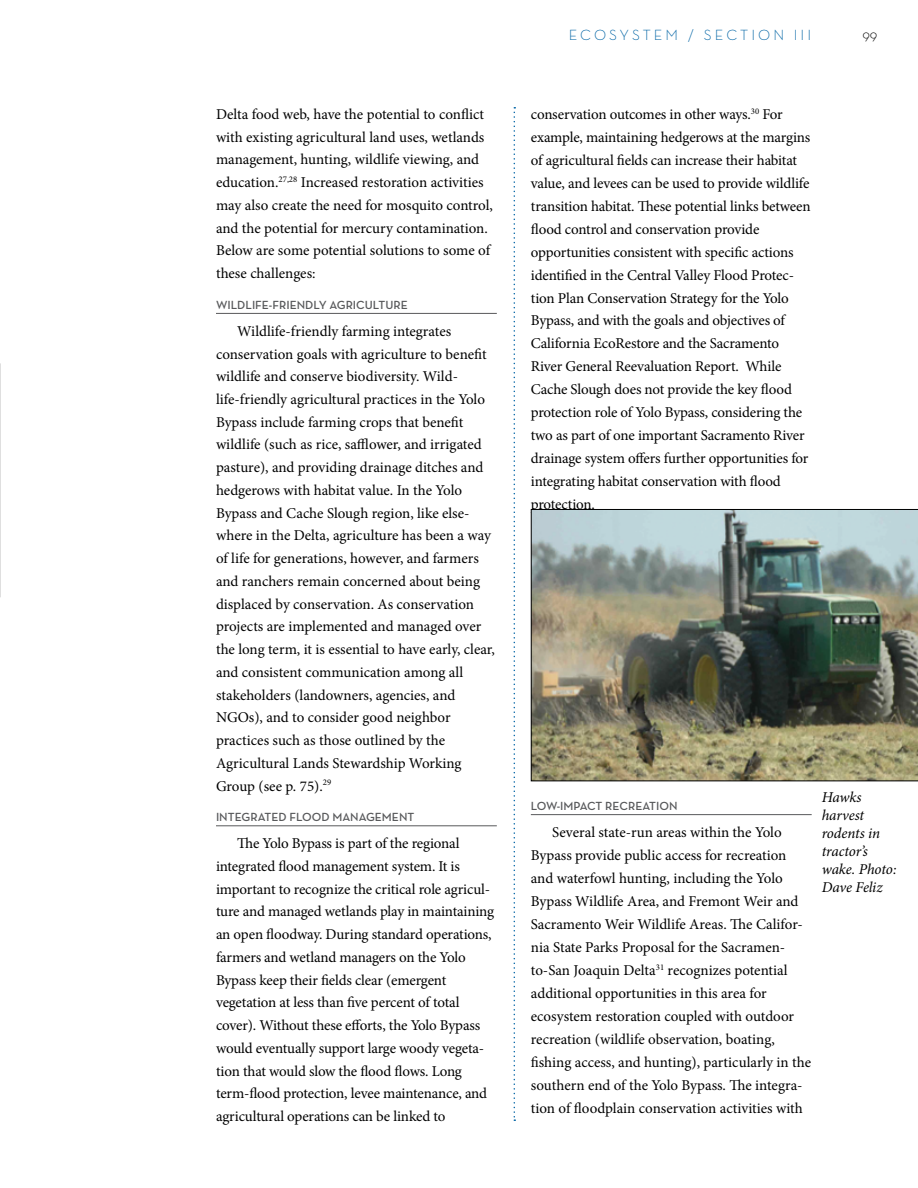
<style>
.page{position:relative;width:918px;height:1188px;background:#fff}
.page>*{position:absolute;margin:0;border:0;box-sizing:border-box;transform-origin:0 0}
.t1{font:15px/22.8px "Minion Pro";letter-spacing:-.005em;color:#000}
.t2{font:italic 15px/18px "Minion Pro";letter-spacing:-.01em;color:#000}
.t3{font:300 15px "Neutra Text";letter-spacing:.2em;color:#0064a5}
.t4{font:300 15px "Neutra Text";color:#000}
.t5{font:600 12px "Neutra Text";color:#58595b}
</style>
<div class="page">
<hr style="left:216px;top:313px;width:281px;height:1px;background:#58595b">
<hr style="left:216px;top:825px;width:281px;height:1px;background:#58595b">
<hr style="left:531px;top:814px;width:281px;height:1px;background:#58595b">
<svg style="left:514px;top:107px;width:1px;height:1014px"></svg>
<svg style="left:0;top:363px;width:1px;height:234px"></svg>
<img style="left:531px;top:509px;width:387px;height:272px">
<p class="t1" style="left:216px;top:103px;width:278px">Delta food web, have the potential to conflict with existing agricultural land uses, wetlands management, hunting, wildlife viewing, and education.<sup>27,28</sup> Increased restoration activities may also create the need for mosquito control, and the potential for mercury contamination.<br>Below are some potential solutions to some of these challenges:</p>
<p class="t5" style="left:216px;top:297px;width:193px">WILDLIFE-FRIENDLY AGRICULTURE</p>
<p class="t1" style="left:216px;top:320px;width:280px;text-indent:21px">Wildlife-friendly farming integrates conservation goals with agriculture to benefit wildlife and conserve biodiversity. Wild&shy;life-friendly agricultural practices in the Yolo Bypass include farming crops that benefit wildlife (such as rice, safflower, and irrigated pasture), and providing drainage ditches and hedgerows with habitat value. In the Yolo Bypass and Cache Slough region, like else&shy;where in the Delta, agriculture has been a way of life for generations, however, and farmers and ranchers remain concerned about being displaced by conservation. As conservation projects are implemented and managed over the long term, it is essential to have early, clear, and consistent communication among all stakeholders (landowners, agencies, and NGOs), and to consider good neighbor practices such as those outlined by the Agricultural Lands Stewardship Working Group (see p. 75).<sup>29</sup></p>
<p class="t5" style="left:216px;top:810px;width:200px">INTEGRATED FLOOD MANAGEMENT</p>
<p class="t1" style="left:216px;top:832px;width:280px;text-indent:21px">The Yolo Bypass is part of the regional integrated flood management system. It is important to recognize the critical role agricul&shy;ture and managed wetlands play in maintaining an open floodway. During standard operations, farmers and wetland managers on the Yolo Bypass keep their fields clear (emergent vegetation at less than five percent of total cover). Without these efforts, the Yolo Bypass would eventually support large woody vegeta&shy;tion that would slow the flood flows. Long term-flood protection, levee maintenance, and agricultural operations can be linked to</p>
<p class="t3" style="left:569px;top:26px;width:244px">ECOSYSTEM / SECTION III</p>
<p class="t4" style="left:862px;top:26px;width:17px">99</p>
<p class="t1" style="left:531px;top:103px;width:281px">conservation outcomes in other ways.<sup>30</sup> For example, maintaining hedgerows at the margins of agricultural fields can increase their habitat value, and levees can be used to provide wildlife transition habitat. These potential links between flood control and conservation provide opportunities consistent with specific actions identified in the Central Valley Flood Protec&shy;tion Plan Conservation Strategy for the Yolo Bypass, and with the goals and objectives of California EcoRestore and the Sacramento River General Reevaluation Report. While Cache Slough does not provide the key flood protection role of Yolo Bypass, considering the two as part of one important Sacramento River drainage system offers further opportunities for integrating habitat conservation with flood protection.</p>
<p class="t5" style="left:531px;top:799px;width:148px">LOW-IMPACT RECREATION</p>
<p class="t1" style="left:531px;top:821px;width:282px;text-indent:21px">Several state-run areas within the Yolo Bypass provide public access for recreation and waterfowl hunting, including the Yolo Bypass Wildlife Area, and Fremont Weir and Sacramento Weir Wildlife Areas. The Califor&shy;nia State Parks Proposal for the Sacramen&shy;to-San Joaquin Delta<sup>31</sup> recognizes potential additional opportunities in this area for ecosystem restoration coupled with outdoor recreation (wildlife observation, boating, fishing access, and hunting), particularly in the southern end of the Yolo Bypass. The integra&shy;tion of floodplain conservation activities with</p>
<p class="t2" style="left:822px;top:789px;width:76px">Hawks harvest rodents in tractor’s wake. Photo:<br>Dave Feliz</p>
</div>
